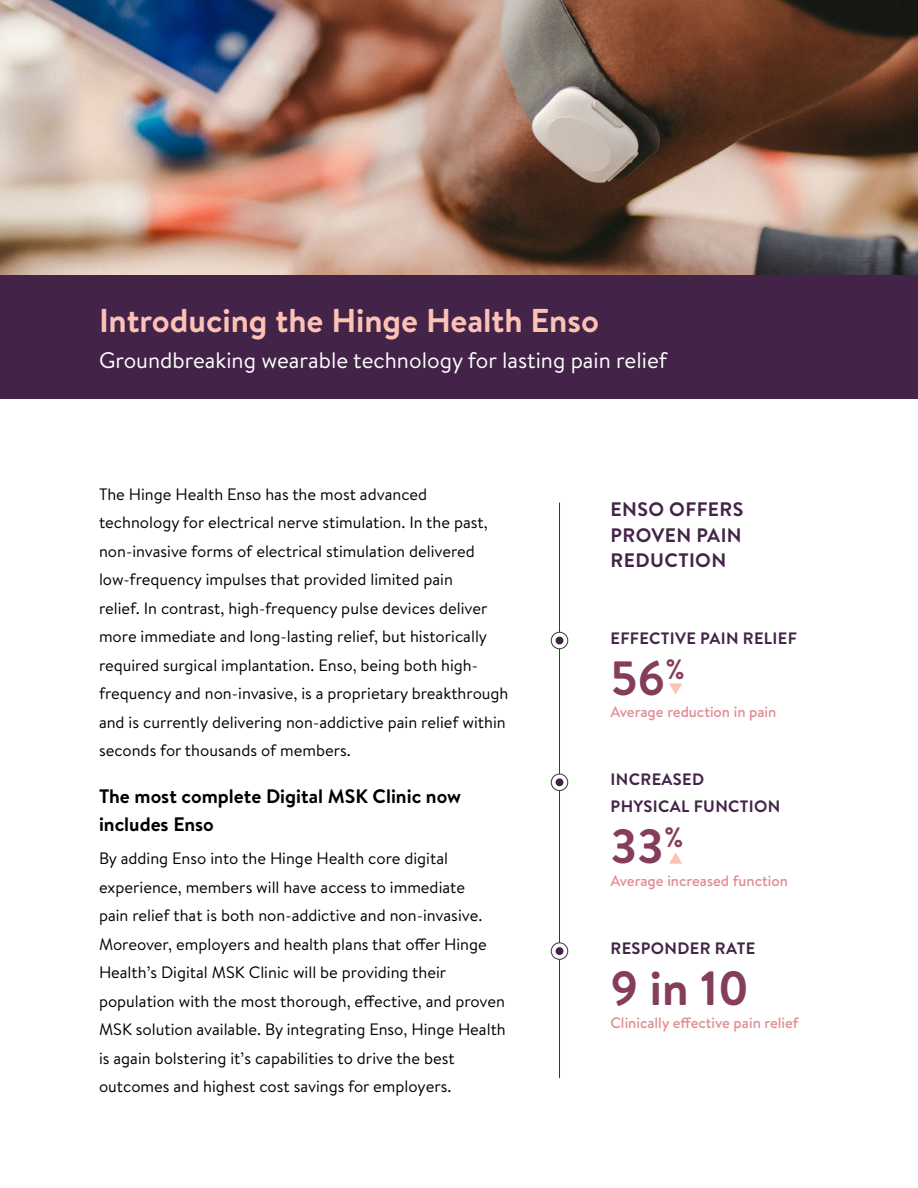
<style>
.page{position:relative;width:918px;height:1188px;background:#fff}
.page>*{position:absolute;margin:0;border:0;box-sizing:border-box;transform-origin:0 0}
.t1{font:700 48px "Brandon Text";color:#843d5a}
.t2{font:700 33px "Brandon Text";color:#fdc2b6}
.t3{font:22.5px "Brandon Text";color:#fff}
.t4{font:700 19.5px/28.5px "Brandon Text";color:#000}
.t5{font:700 19.5px/25.5px "Brandon Text";letter-spacing:.02em;color:#432448;text-align:justify}
.t6{font:16.5px/28.5px "Brandon Text";color:#000}
.t7{font:700 16.5px/27px "Brandon Text";letter-spacing:.02em;color:#432448}
.t8{font:500 15px "Brandon Text";color:#e18c92}
</style>
<div class="page">
<img style="left:0;top:0;width:918px;height:275px">
<div style="left:0;top:275px;width:918px;height:124px;background:#432448"></div>
<hr style="left:559px;top:503px;width:1px;height:575px;background:#383838">
<svg style="left:551px;top:943px;width:17px;height:16px"></svg>
<div style="left:551px;top:943px;width:17px;height:17px;border:1px solid #383838;border-radius:50%"></div>
<div style="left:556px;top:947px;width:7px;height:8px;background:#432448;border-radius:50%"></div>
<svg style="left:551px;top:632px;width:17px;height:17px"></svg>
<div style="left:551px;top:632px;width:17px;height:17px;border:1px solid #383838;border-radius:50%"></div>
<div style="left:556px;top:637px;width:7px;height:7px;background:#432448;border-radius:50%"></div>
<svg style="left:669px;top:683px;width:13px;height:12px"></svg>
<svg style="left:551px;top:774px;width:17px;height:17px"></svg>
<div style="left:551px;top:774px;width:17px;height:17px;border:1px solid #383838;border-radius:50%"></div>
<div style="left:556px;top:778px;width:7px;height:8px;background:#432448;border-radius:50%"></div>
<svg style="left:669px;top:852px;width:13px;height:12px"></svg>
<h2 class="t2" style="left:99px;top:297px;width:502px">Introducing the Hinge Health Enso</h2>
<h3 class="t3" style="left:99px;top:344px;width:570px">Groundbreaking wearable technology for lasting pain relief</h3>
<p class="t6" style="left:99px;top:479px;width:411px">The Hinge Health Enso has the most advanced technology for electrical nerve stimulation. In the past, non-invasive forms of electrical stimulation delivered low-frequency impulses that provided limited pain<br>relief. In contrast, high-frequency pulse devices deliver more immediate and long-lasting relief, but historically required surgical implantation. Enso, being both high&shy;frequency and non-invasive, is a proprietary breakthrough and is currently delivering non-addictive pain relief within seconds for thousands of members.</p>
<p class="t4" style="left:99px;top:781px;width:364px">The most complete Digital MSK Clinic now includes Enso</p>
<p class="t6" style="left:99px;top:844px;width:408px">By adding Enso into the Hinge Health core digital experience, members will have access to immediate<br>pain relief that is both non-addictive and non-invasive.<br>Moreover, employers and health plans that offer Hinge Health’s Digital MSK Clinic will be providing their population with the most thorough, effective, and proven MSK solution available. By integrating Enso, Hinge Health is again bolstering it’s capabilities to drive the best outcomes and highest cost savings for employers.</p>
<p class="t5" style="left:611px;top:496px;width:134px">ENSO OFFERS PROVEN PAIN REDUCTION</p>
<p class="t7" style="left:611px;top:624px;width:188px">EFFECTIVE PAIN RELIEF</p>
<h1 class="t1" style="left:611px;top:645px;width:76px">56<sup>%</sup></h1>
<p class="t8" style="left:611px;top:702px;width:167px">Average reduction in pain</p>
<p class="t7" style="left:611px;top:766px;width:171px">INCREASED<br>PHYSICAL FUNCTION</p>
<h1 class="t1" style="left:611px;top:813px;width:74px">33<sup>%</sup></h1>
<p class="t8" style="left:611px;top:870px;width:179px">Average increased function</p>
<p class="t7" style="left:611px;top:935px;width:146px">RESPONDER RATE</p>
<h1 class="t1" style="left:611px;top:955px;width:140px">9 in 10</h1>
<p class="t8" style="left:611px;top:1012px;width:190px">Clinically effective pain relief</p>
</div>
